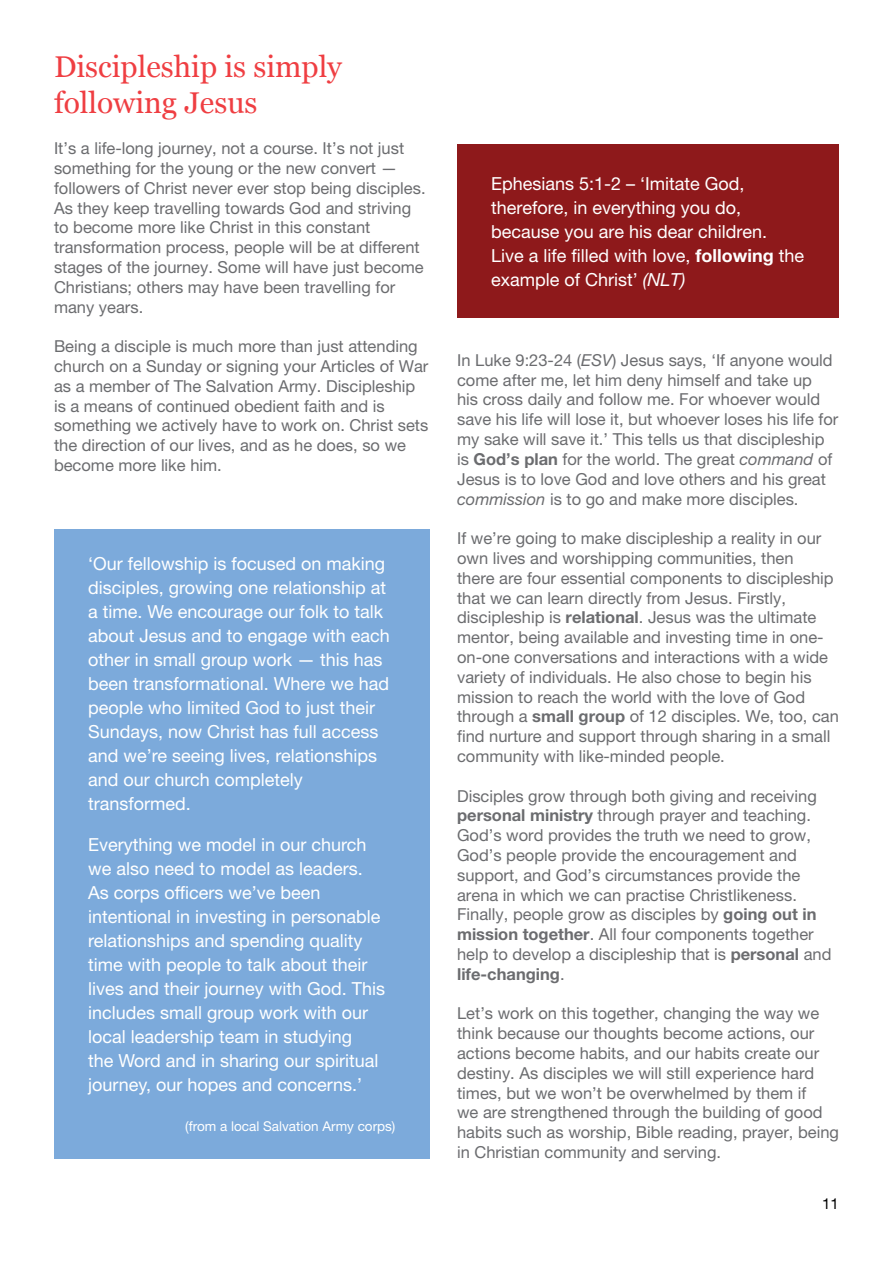
<style>
.page{position:relative;width:893px;height:1263px;background:#fff}
.page>*{position:absolute;margin:0;border:0;box-sizing:border-box;transform-origin:0 0}
.t1{font:30px/36px "Georgia";color:#ef3e42}
.t2{font:18px/24px "Helvetica Neue LT Std";color:#fff}
.t3{font:16.5px/19.8px "Helvetica Neue LT Std";color:#6b6c6f}
.t4{font:15px "Helvetica Neue LT Std";color:#000}
.t5{font:13.5px "Helvetica Neue LT Std";color:#fff}
.s1{font-weight:700}
.s2{font-style:italic}
</style>
<div class="page">
<div style="left:54px;top:529px;width:375px;height:630px;background:#7caadb"></div>
<div style="left:457px;top:145px;width:382px;height:173px;background:#8e191b"></div>
<h1 class="t1" style="left:54px;top:49px;width:290px">Discipleship is simply following Jesus</h1>
<p class="t3" style="left:54px;top:138px;width:373px">It’s a life-long journey, not a course. It’s not just something for the young or the new convert — followers of Christ never ever stop being disciples.<br>As they keep travelling towards God and striving to become more like Christ in this constant transformation process, people will be at different stages of the journey. Some will have just become Christians; others may have been travelling for many years.</p>
<p class="t3" style="left:54px;top:336px;width:376px">Being a disciple is much more than just attending church on a Sunday or signing your Articles of War as a member of The Salvation Army. Discipleship is a means of continued obedient faith and is something we actively have to work on. Christ sets the direction of our lives, and as he does, so we become more like him.</p>
<p class="t2" style="left:88px;top:551px;width:303px">‘Our fellowship is focused on making disciples, growing one relationship at a time. We encourage our folk to talk about Jesus and to engage with each other in small group work — this has been transformational. Where we had people who limited God to just their Sundays, now Christ has full access and we’re seeing lives, relationships and our church completely transformed.</p>
<p class="t2" style="left:88px;top:832px;width:299px">Everything we model in our church we also need to model as leaders.<br>As corps officers we’ve been intentional in investing in personable relationships and spending quality time with people to talk about their lives and their journey with God. This includes small group work with our local leadership team in studying<br>the Word and in sharing our spiritual journey, our hopes and concerns.’</p>
<p class="t5" style="left:185px;top:1118px;width:212px">(from a local Salvation Army corps)</p>
<p class="t2" style="left:491px;top:171px;width:314px">Ephesians 5:1-2 – ‘Imitate God, therefore, in everything you do, because you are his dear children.<br>Live a life filled with love, <span class="s1">following</span> the example of Christ’ <span class="s2">(NLT)</span></p>
<p class="t3" style="left:457px;top:350px;width:383px">In Luke 9:23-24 (<span class="s2">ESV</span>) Jesus says, ‘If anyone would come after me, let him deny himself and take up<br>his cross daily and follow me. For whoever would save his life will lose it, but whoever loses his life for my sake will save it.’ This tells us that discipleship is <span class="s1">God’s plan</span> for the world. The great <span class="s2">command</span> of Jesus is to love God and love others and his great <span class="s2">commission</span> is to go and make more disciples.</p>
<p class="t3" style="left:457px;top:528px;width:383px">If we’re going to make discipleship a reality in our own lives and worshipping communities, then<br>there are four essential components to discipleship that we can learn directly from Jesus. Firstly, discipleship is <span class="s1">relational</span>. Jesus was the ultimate mentor, being available and investing time in one&shy;on-one conversations and interactions with a wide variety of individuals. He also chose to begin his mission to reach the world with the love of God through a <span class="s1">small group</span> of 12 disciples. We, too, can find nurture and support through sharing in a small community with like-minded people.</p>
<p class="t3" style="left:457px;top:785px;width:376px">Disciples grow through both giving and receiving <span class="s1">personal ministry</span> through prayer and teaching.<br>God’s word provides the truth we need to grow, God’s people provide the encouragement and support, and God’s circumstances provide the arena in which we can practise Christlikeness.<br>Finally, people grow as disciples by <span class="s1">going out in mission together</span>. All four components together help to develop a discipleship that is <span class="s1">personal</span> and <span class="s1">life-changing</span>.</p>
<p class="t3" style="left:457px;top:1003px;width:383px">Let’s work on this together, changing the way we think because our thoughts become actions, our actions become habits, and our habits create our destiny. As disciples we will still experience hard times, but we won’t be overwhelmed by them if<br>we are strengthened through the building of good habits such as worship, Bible reading, prayer, being in Christian community and serving.</p>
<p class="t4" style="left:822px;top:1195px;width:18px">11</p>
</div>
